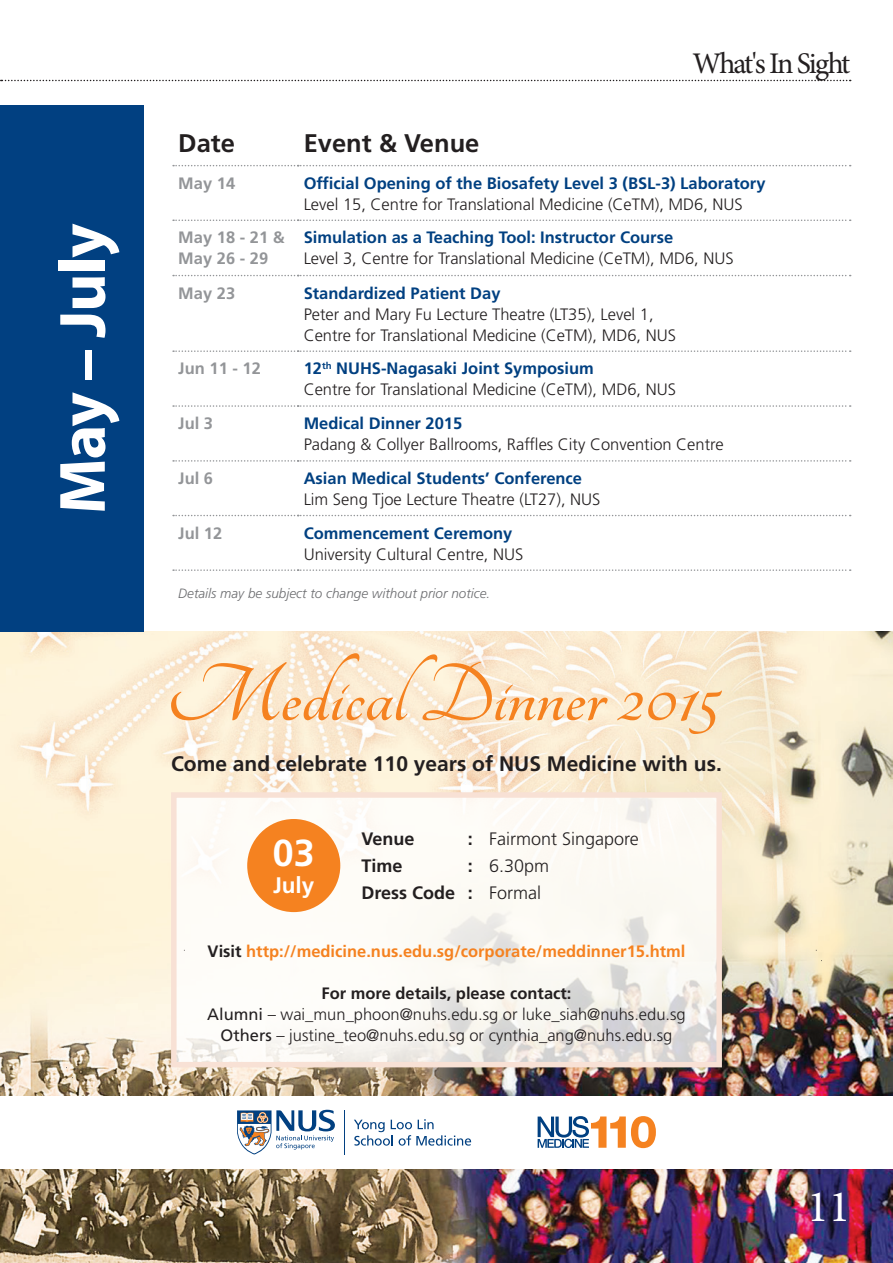
<style>
.page{position:relative;width:893px;height:1263px;background:#fff}
.page>*{position:absolute;margin:0;border:0;box-sizing:border-box;transform-origin:0 0}
.t1{font:700 66px "Myriad Pro";letter-spacing:-.02em;color:#fff}
.t2{font:45px "Minion Pro";color:#fff}
.t3{font:700 37.5px "Frutiger LT Std";color:#fff}
.t4{font:30px "Minion Pro";letter-spacing:-.07em;color:#231f20}
.t5{font:700 25.5px "Frutiger LT Std";color:#231f20}
.t6{font:700 22.5px "Frutiger LT Std";color:#fff}
.t7{font:700 21px "Frutiger LT Std";color:#231f20}
.t8{font:300 18px/27px "Frutiger LT Std";color:#231f20}
.t9{font:700 18px "Frutiger LT Std";color:#231f20}
.t10{font:300 16.5px/21px "Frutiger LT Std";color:#231f20}
.t11{font:700 16.5px "Frutiger LT Std";color:#014081}
.t12{font:700 16.5px "Frutiger LT Std";color:#f58220}
.t13{font:700 16.5px/21px "Frutiger LT Std";color:#939598}
.t14{font:italic 300 13.5px "Frutiger LT Std";color:#6c6d70}
.s1{font-weight:700;color:#014081}
.s2{font-weight:700}
.s3{color:#231f20}
.s4{font-weight:400}
</style>
<div class="page">
<img style="left:0;top:631px;width:893px;height:632px">
<svg style="left:177px;top:798px;width:539px;height:263px;fill:#fdfaf5"></svg>
<div style="left:171px;top:792px;width:551px;height:275px;border:5px solid #f8e1d5"></div>
<div style="left:0;top:1096px;width:893px;height:72px;background:#fff"></div>
<div style="left:0;top:105px;width:143px;height:527px;background:#014081"></div>
<svg style="left:173px;top:165px;width:678px;height:1px"></svg>
<svg style="left:173px;top:220px;width:678px;height:1px"></svg>
<svg style="left:173px;top:275px;width:678px;height:1px"></svg>
<svg style="left:173px;top:350px;width:678px;height:2px"></svg>
<svg style="left:173px;top:405px;width:678px;height:2px"></svg>
<svg style="left:173px;top:460px;width:678px;height:2px"></svg>
<svg style="left:173px;top:515px;width:678px;height:1px"></svg>
<svg style="left:173px;top:569px;width:678px;height:2px"></svg>
<svg style="left:354px;top:1119px;width:117px;height:27px"></svg>
<svg style="left:237px;top:1110px;width:98px;height:44px"></svg>
<hr style="left:345px;top:1110px;width:1px;height:44px;background:#014081">
<svg style="left:538px;top:1116px;width:118px;height:32px"></svg>
<svg style="left:171px;top:653px;width:437px;height:67px;background:#f9ddbc"></svg>
<svg style="left:617px;top:690px;width:105px;height:44px;background:#f8d8b2"></svg>
<div style="left:247px;top:819px;width:93px;height:93px;background:#f58220;border-radius:50%"></div>
<svg style="left:1px;top:80px;width:850px;height:1px"></svg>
<h1 class="t1" style="left:40px;top:514px;width:292px;rotate:-90deg">May – July</h1>
<h3 class="t4" style="left:692px;top:43px;width:160px">What's In Sight</h3>
<h3 class="t5" style="left:178px;top:128px;width:58px">Date</h3>
<h3 class="t5" style="left:304px;top:128px;width:177px">Event &amp; Venue</h3>
<p class="t13" style="left:178px;top:172px;width:58px">May 14</p>
<p class="t11" style="left:304px;top:173px;width:463px">Official Opening of the Biosafety Level 3 (BSL-3) Laboratory</p>
<p class="t10" style="left:304px;top:194px;width:441px">Level 15, Centre for Translational Medicine (CeTM), MD6, NUS</p>
<p class="t13" style="left:178px;top:227px;width:108px">May 18 - 21 &amp;<br>May 26 - 29</p>
<p class="t11" style="left:304px;top:228px;width:371px">Simulation as a Teaching Tool: Instructor Course</p>
<p class="t10" style="left:304px;top:248px;width:432px">Level 3, Centre for Translational Medicine (CeTM), MD6, NUS</p>
<p class="t13" style="left:178px;top:282px;width:58px">May 23</p>
<p class="t11" style="left:304px;top:283px;width:198px">Standardized Patient Day</p>
<p class="t10" style="left:304px;top:304px;width:374px">Peter and Mary Fu Lecture Theatre (LT35), Level 1,<br>Centre for Translational Medicine (CeTM), MD6, NUS</p>
<p class="t13" style="left:178px;top:358px;width:84px">Jun 11 - 12</p>
<p class="t10" style="left:304px;top:358px;width:374px"><span class="s1">12</span><sup>th</sup> <span class="s1">NUHS-Nagasaki Joint Symposium<br></span>Centre for Translational Medicine (CeTM), MD6, NUS</p>
<p class="t13" style="left:178px;top:413px;width:36px">Jul 3</p>
<p class="t11" style="left:304px;top:414px;width:160px">Medical Dinner 2015</p>
<p class="t10" style="left:304px;top:434px;width:421px">Padang &amp; Collyer Ballrooms, Raffles City Convention Centre</p>
<p class="t13" style="left:178px;top:468px;width:36px">Jul 6</p>
<p class="t11" style="left:304px;top:468px;width:280px">Asian Medical Students’ Conference</p>
<p class="t10" style="left:304px;top:489px;width:298px">Lim Seng Tjoe Lecture Theatre (LT27), NUS</p>
<p class="t13" style="left:178px;top:522px;width:46px">Jul 12</p>
<p class="t11" style="left:304px;top:523px;width:210px">Commencement Ceremony</p>
<p class="t10" style="left:304px;top:544px;width:221px">University Cultural Centre, NUS</p>
<p class="t14" style="left:178px;top:586px;width:314px">Details may be subject to change without prior notice.</p>
<p class="t7" style="left:171px;top:751px;width:552px">Come and celebrate 110 years of NUS Medicine with us.</p>
<h3 class="t3" style="left:273px;top:831px;width:43px">03</h3>
<h3 class="t6" style="left:273px;top:872px;width:43px">July</h3>
<p class="t9" style="left:362px;top:828px;width:55px">Venue</p>
<p class="t8" style="left:468px;top:826px;width:172px"><span class="s2">:</span> Fairmont Singapore</p>
<p class="t9" style="left:362px;top:855px;width:43px">Time</p>
<p class="t8" style="left:362px;top:853px;width:189px;text-indent:106px"><span class="s2">:</span> 6.30pm<br><span class="s2">Dress Code :</span> Formal</p>
<p class="t12" style="left:208px;top:941px;width:479px"><span class="s3">Visit</span> http://medicine.nus.edu.sg/corporate/meddinner15.html</p>
<p class="t10" style="left:207px;top:983px;width:480px;text-align:center"><span class="s2">For more details, please contact:<br></span><span class="s4">Alumni</span> – wai_mun_phoon@nuhs.edu.sg or luke_siah@nuhs.edu.sg<br><span class="s4">Others</span> – justine_teo@nuhs.edu.sg or cynthia_ang@nuhs.edu.sg</p>
<h2 class="t2" style="left:807px;top:1177px;width:45px">11</h2>
</div>
